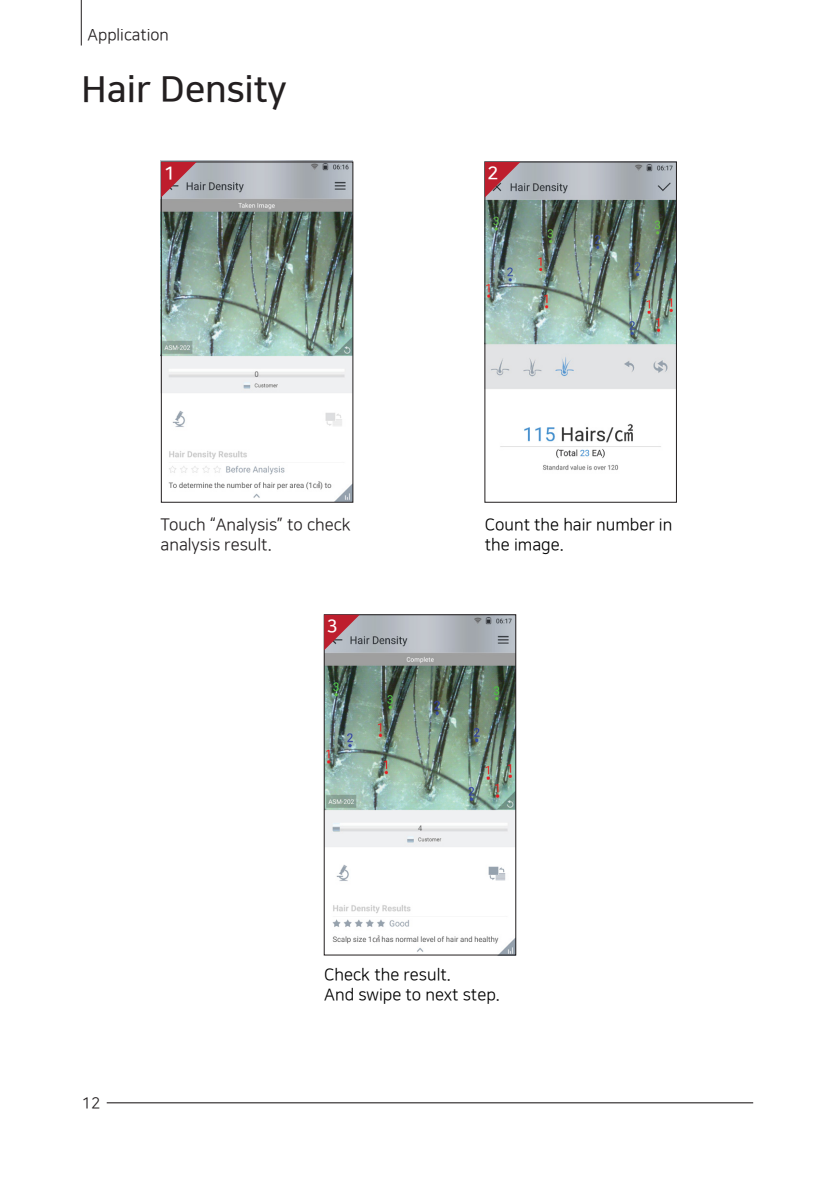
<style>
.page{position:relative;width:840px;height:1191px;background:#fff}
.page>*{position:absolute;margin:0;border:0;box-sizing:border-box;transform-origin:0 0}
.t1{font:36px "Nanum Square B";color:#231f20}
.t2{font:18px "Nanum Square B";color:#fff}
.t3{font:16.4px/19.8px "Nanum Square R";color:#000}
.t4{font:16.4px/19.8px "Nanum Square R";color:#231f20}
.t5{font:16px "Nanum Square R";color:#231f20}
.t6{font:15.4px "Nanum Square R";color:#231f20}
</style>
<div class="page">
<img style="left:325px;top:616px;width:189px;height:337px">
<img style="left:486px;top:163px;width:188px;height:307px">
<img style="left:160px;top:161px;width:191px;height:340px">
<hr style="left:107px;top:1102px;width:645px;height:1px;background:#231f20">
<hr style="left:81px;top:0;width:1px;height:45px;background:#231f20">
<div style="left:484px;top:161px;width:192px;height:342px;border:1px solid #231f20"></div>
<svg style="left:484px;top:162px;width:36px;height:35px"></svg>
<div style="left:161px;top:161px;width:192px;height:342px;border:1px solid #231f20"></div>
<svg style="left:161px;top:162px;width:35px;height:35px"></svg>
<div style="left:323px;top:614px;width:193px;height:341px;border:1px solid #231f20"></div>
<svg style="left:324px;top:615px;width:35px;height:35px"></svg>
<p class="t5" style="left:87px;top:26px;width:83px">Application</p>
<h1 class="t1" style="left:82px;top:70px;width:206px">Hair Density</h1>
<p class="t2" style="left:164px;top:164px;width:12px">1</p>
<p class="t2" style="left:487px;top:164px;width:12px">2</p>
<p class="t4" style="left:160px;top:515px;width:192px">Touch “Analysis” to check analysis result.</p>
<p class="t3" style="left:484px;top:515px;width:189px">Count the hair number in the image.</p>
<p class="t2" style="left:327px;top:616px;width:12px">3</p>
<p class="t6" style="left:82px;top:1095px;width:20px">12</p>
<p class="t3" style="left:324px;top:965px;width:177px">Check the result.<br>And swipe to next step.</p>
</div>
